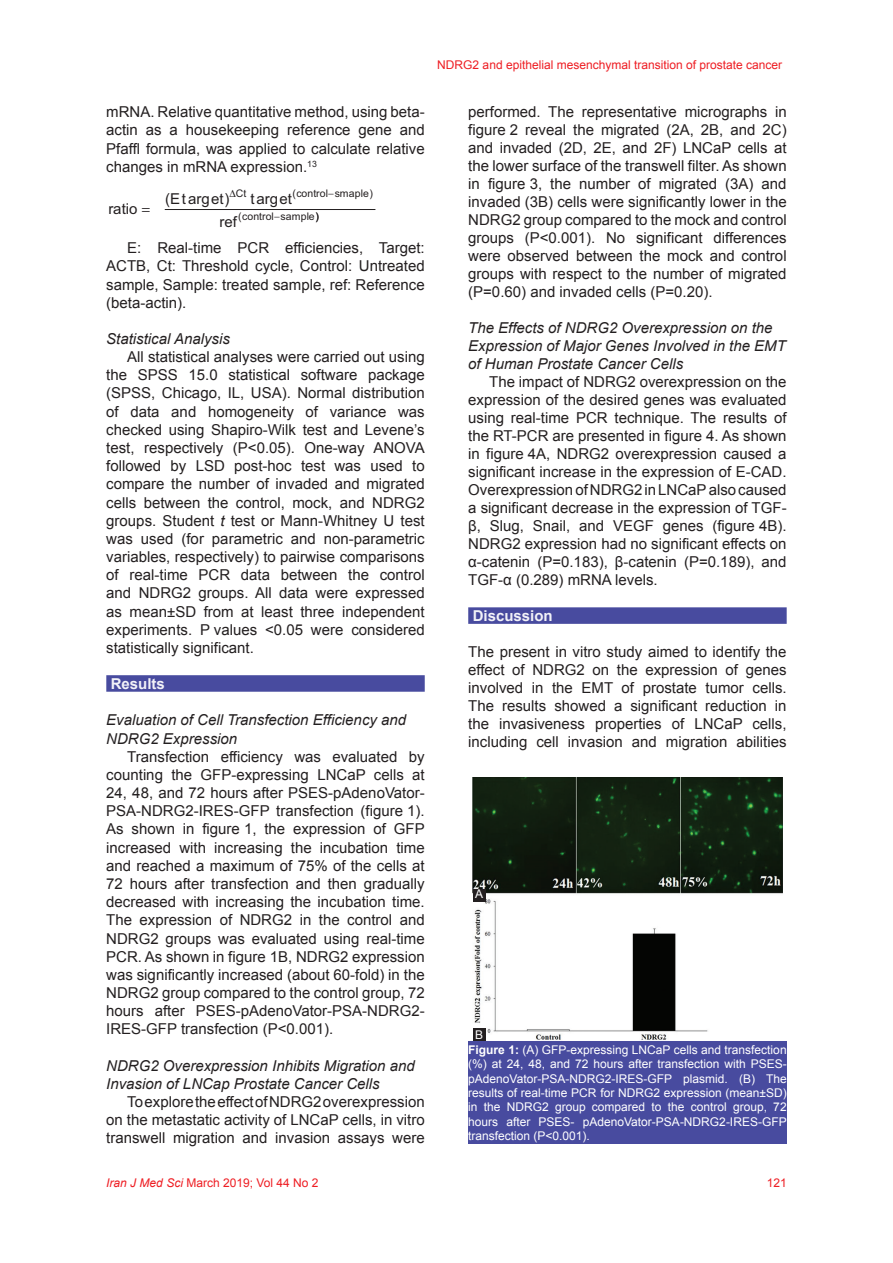
<style>
.page{position:relative;width:893px;height:1263px;background:#fff}
.page>*{position:absolute;margin:0;border:0;box-sizing:border-box;transform-origin:0 0}
.t1{font:15px/18.1px "Arial";color:#231f20;text-align:justify}
.t2{font:italic 15px/18.1px "Arial";color:#231f20}
.t3{font:700 15px "Arial";color:#f2f2f8}
.t4{font:12px/14.4px "Arial";color:#fff;text-align:justify}
.t5{font:12px "Arial";color:#ee1d23}
.t6{font:10.5px/23px "Arial";color:#231f20}
.s1{font-style:italic}
.s2{font-weight:700}
</style>
<div class="page">
<div style="left:106px;top:675px;width:319px;height:17px;background:#484b9f"></div>
<hr style="left:165px;top:209px;width:210px;height:1px;background:#231f20">
<div style="left:468px;top:607px;width:319px;height:17px;background:#484b9f"></div>
<img style="left:473px;top:777px;width:309px;height:264px">
<div style="left:468px;top:1041px;width:319px;height:102px;background:#484b9f"></div>
<div style="left:473px;top:1028px;width:12px;height:13px;background:#231f20"></div>
<div style="left:473px;top:889px;width:12px;height:12px;background:#231f20"></div>
<p class="t5" style="left:437px;top:57px;width:346px">NDRG2 and epithelial mesenchymal transition of prostate cancer</p>
<p class="t1" style="left:106px;top:103px;width:320px">mRNA. Relative quantitative method, using beta&shy;actin as a housekeeping reference gene and Pfaffl formula, was applied to calculate relative changes in mRNA expression.<sup>13</sup></p>
<p class="t1" style="left:108px;top:199px;width:31px">ratio</p>
<p class="t6" style="left:229px;top:182px;width:18px">∆Ct</p>
<p class="t6" style="left:238px;top:182px;width:136px;text-indent:54px">(control smaple) (control sample)</p>
<p class="t1" style="left:165px;top:189px;width:66px">( arg )</p>
<p class="t1" style="left:106px;top:239px;width:320px;text-indent:21px">E: Real-time PCR efficiencies, Target:<br>ACTB, Ct: Threshold cycle, Control: Untreated sample, Sample: treated sample, ref: Reference (beta-actin).</p>
<p class="t2" style="left:106px;top:330px;width:125px">Statistical Analysis</p>
<p class="t1" style="left:106px;top:348px;width:320px;text-indent:21px">All statistical analyses were carried out using the SPSS 15.0 statistical software package (SPSS, Chicago, IL, USA). Normal distribution of data and homogeneity of variance was checked using Shapiro-Wilk test and Levene’s test, respectively (P&lt;0.05). One-way ANOVA followed by LSD post-hoc test was used to compare the number of invaded and migrated cells between the control, mock, and NDRG2 groups. Student <span class="s1">t</span> test or Mann-Whitney U test was used (for parametric and non-parametric variables, respectively) to pairwise comparisons of real-time PCR data between the control and NDRG2 groups. All data were expressed as mean±SD from at least three independent experiments. P values &lt;0.05 were considered statistically significant.</p>
<p class="t3" style="left:111px;top:674px;width:56px">Results</p>
<p class="t2" style="left:106px;top:711px;width:301px">Evaluation of Cell Transfection Efficiency and<br>NDRG2 Expression</p>
<p class="t1" style="left:106px;top:747px;width:320px;text-indent:21px">Transfection efficiency was evaluated by counting the GFP-expressing LNCaP cells at 24, 48, and 72 hours after PSES-pAdenoVator-PSA-NDRG2-IRES-GFP transfection (figure 1).<br>As shown in figure 1, the expression of GFP increased with increasing the incubation time and reached a maximum of 75% of the cells at 72 hours after transfection and then gradually decreased with increasing the incubation time.<br>The expression of NDRG2 in the control and NDRG2 groups was evaluated using real-time PCR. As shown in figure 1B, NDRG2 expression was significantly increased (about 60-fold) in the NDRG2 group compared to the control group, 72 hours after PSES-pAdenoVator-PSA-NDRG2- IRES-GFP transfection (P&lt;0.001).</p>
<p class="t2" style="left:106px;top:1056px;width:310px">NDRG2 Overexpression Inhibits Migration and<br>Invasion of LNCap Prostate Cancer Cells</p>
<p class="t1" style="left:106px;top:1093px;width:320px;text-indent:21px">To explore the effect of NDRG2 overexpression on the metastatic activity of LNCaP cells, in vitro transwell migration and invasion assays were</p>
<p class="t1" style="left:170px;top:189px;width:18px">Et</p>
<p class="t1" style="left:211px;top:189px;width:14px">et</p>
<p class="t1" style="left:250px;top:189px;width:43px">target</p>
<p class="t1" style="left:219px;top:213px;width:19px">ref</p>
<p class="t1" style="left:468px;top:103px;width:320px">performed. The representative micrographs in figure 2 reveal the migrated (2A, 2B, and 2C) and invaded (2D, 2E, and 2F) LNCaP cells at the lower surface of the transwell filter. As shown in figure 3, the number of migrated (3A) and invaded (3B) cells were significantly lower in the NDRG2 group compared to the mock and control groups (P&lt;0.001). No significant differences were observed between the mock and control groups with respect to the number of migrated (P=0.60) and invaded cells (P=0.20).</p>
<p class="t2" style="left:468px;top:319px;width:319px">The Effects of NDRG2 Overexpression on the<br>Expression of Major Genes Involved in the EMT of Human Prostate Cancer Cells</p>
<p class="t1" style="left:468px;top:373px;width:320px;text-indent:21px">The impact of NDRG2 overexpression on the expression of the desired genes was evaluated using real-time PCR technique. The results of the RT-PCR are presented in figure 4. As shown in figure 4A, NDRG2 overexpression caused a significant increase in the expression of E-CAD.<br>Overexpression of NDRG2 in LNCaPalsocaused a significant decrease in the expression of TGF&shy;β, Slug, Snail, and VEGF genes (figure 4B).<br>NDRG2 expression had no significant effects on α-catenin (P=0.183), β-catenin (P=0.189), and TGF-α (0.289) mRNA levels.</p>
<p class="t3" style="left:473px;top:606px;width:82px">Discussion</p>
<p class="t1" style="left:468px;top:643px;width:320px">The present in vitro study aimed to identify the effect of NDRG2 on the expression of genes involved in the EMT of prostate tumor cells.<br>The results showed a significant reduction in the invasiveness properties of LNCaP cells, including cell invasion and migration abilities</p>
<p class="t4" style="left:475px;top:887px;width:10px">A</p>
<p class="t4" style="left:475px;top:1027px;width:10px">B</p>
<p class="t4" style="left:468px;top:1042px;width:320px"><span class="s2">Figure 1:</span> (A) GFP-expressing LNCaP cells and transfection (%) at 24, 48, and 72 hours after transfection with PSES&shy;pAdenoVator-PSA-NDRG2-IRES-GFP plasmid. (B) The results of real-time PCR for NDRG2 expression (mean±SD) in the NDRG2 group compared to the control group, 72 hours after PSES- pAdenoVator-PSA-NDRG2-IRES-GFP transfection (P&lt;0.001).</p>
<p class="t5" style="left:106px;top:1175px;width:214px"><span class="s1">Iran J Med Sci</span> March 2019; Vol 44 No 2</p>
<p class="t5" style="left:767px;top:1175px;width:22px">121</p>
</div>
